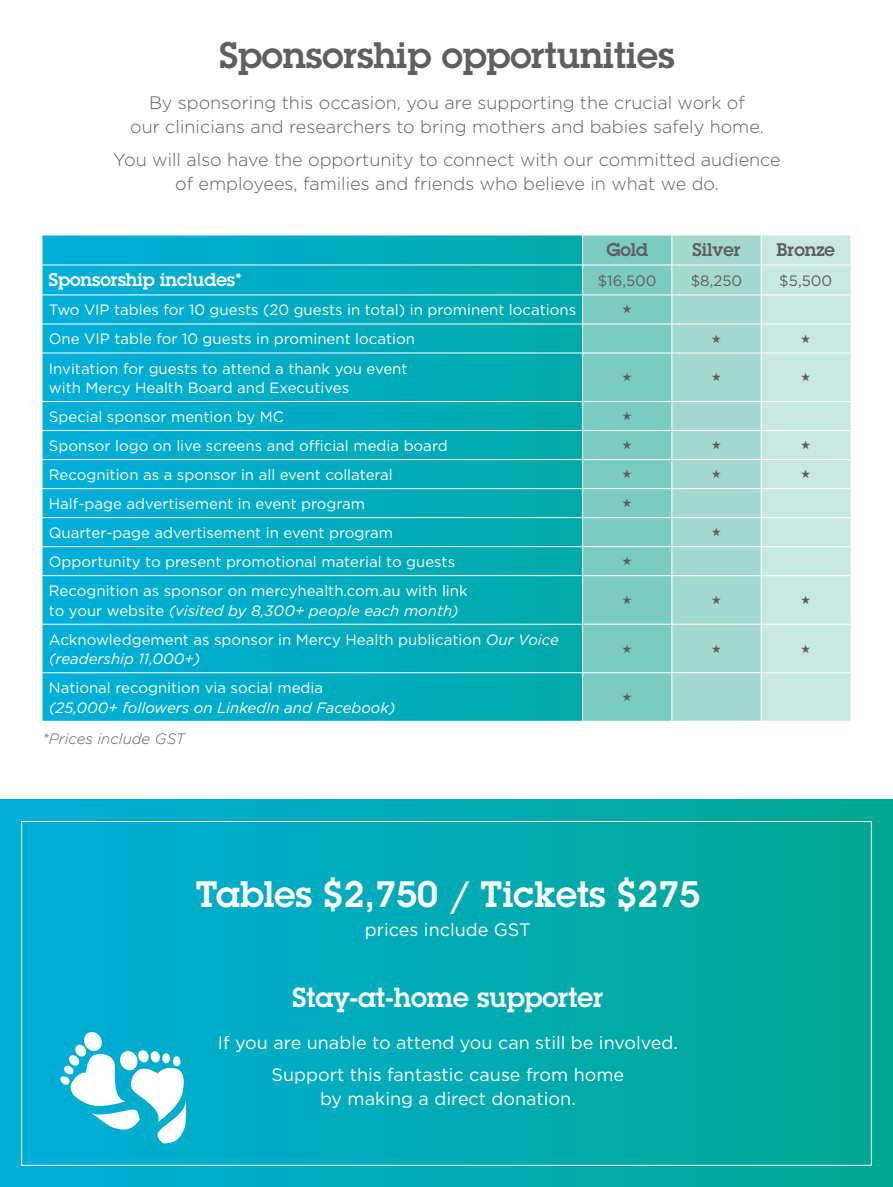
<style>
.page{position:relative;width:893px;height:1187px;background:#fff}
.page>*{position:absolute;margin:0;border:0;box-sizing:border-box;transform-origin:0 0}
.t1{font:600 36px "Lubalin Graph Std";color:#5f5f62}
.t2{font:600 36px "Lubalin Graph Std";color:#fff}
.t3{font:600 27px "Lubalin Graph Std";color:#fff}
.t4{font:300 18px/24px "Gotham";color:#5f5f62;text-align:center}
.t5{font:18px/32.5px "Gotham";color:#fff;text-align:center}
.t6{font:600 18px "Lubalin Graph Std";color:#fff}
.t7{font:600 18px "Lubalin Graph Std";color:#5f5f62}
.t8{font:15px/19.5px "Gotham";color:#fff}
.t9{font:italic 15px "Gotham";color:#fff}
.t10{font:15px "Gotham";color:#5f5f62}
.t11{font:italic 300 15px "Gotham";color:#5f5f62}
.s1{font-style:italic}
</style>
<div class="page">
<svg style="left:43px;top:235px;width:539px;height:485px;background:#02acc2"></svg>
<div style="left:583px;top:235px;width:88px;height:485px;background:#7bcbc0"></div>
<div style="left:672px;top:235px;width:89px;height:485px;background:#a4d9d1"></div>
<div style="left:762px;top:235px;width:88px;height:485px;background:#cae8e2"></div>
<hr style="left:43px;top:264px;width:540px;height:1px;background:#fff">
<hr style="left:583px;top:264px;width:89px;height:1px;background:#fff">
<hr style="left:672px;top:264px;width:89px;height:1px;background:#fff">
<hr style="left:761px;top:264px;width:89px;height:1px;background:#fff">
<hr style="left:43px;top:294px;width:540px;height:1px;background:#fff">
<hr style="left:583px;top:294px;width:89px;height:1px;background:#fff">
<hr style="left:672px;top:294px;width:89px;height:1px;background:#fff">
<hr style="left:761px;top:294px;width:89px;height:1px;background:#fff">
<hr style="left:43px;top:323px;width:540px;height:1px;background:#fff">
<hr style="left:583px;top:323px;width:89px;height:1px;background:#fff">
<hr style="left:672px;top:323px;width:89px;height:1px;background:#fff">
<svg style="left:671px;top:235px;width:1px;height:117px"></svg>
<hr style="left:761px;top:323px;width:89px;height:1px;background:#fff">
<svg style="left:761px;top:235px;width:1px;height:117px"></svg>
<hr style="left:43px;top:352px;width:540px;height:1px;background:#fff">
<hr style="left:583px;top:352px;width:89px;height:1px;background:#fff">
<hr style="left:672px;top:352px;width:89px;height:1px;background:#fff">
<hr style="left:761px;top:352px;width:89px;height:1px;background:#fff">
<hr style="left:43px;top:401px;width:540px;height:1px;background:#fff">
<hr style="left:583px;top:401px;width:89px;height:1px;background:#fff">
<hr style="left:672px;top:401px;width:89px;height:1px;background:#fff">
<hr style="left:761px;top:401px;width:89px;height:1px;background:#fff">
<hr style="left:43px;top:430px;width:540px;height:1px;background:#fff">
<hr style="left:583px;top:430px;width:89px;height:1px;background:#fff">
<hr style="left:672px;top:430px;width:89px;height:1px;background:#fff">
<hr style="left:761px;top:430px;width:89px;height:1px;background:#fff">
<hr style="left:43px;top:459px;width:540px;height:1px;background:#fff">
<hr style="left:583px;top:459px;width:89px;height:1px;background:#fff">
<hr style="left:672px;top:459px;width:89px;height:1px;background:#fff">
<hr style="left:761px;top:459px;width:89px;height:1px;background:#fff">
<hr style="left:43px;top:488px;width:540px;height:1px;background:#fff">
<hr style="left:583px;top:488px;width:89px;height:1px;background:#fff">
<hr style="left:672px;top:488px;width:89px;height:1px;background:#fff">
<hr style="left:761px;top:488px;width:89px;height:1px;background:#fff">
<hr style="left:43px;top:517px;width:540px;height:1px;background:#fff">
<hr style="left:583px;top:517px;width:89px;height:1px;background:#fff">
<hr style="left:672px;top:517px;width:89px;height:1px;background:#fff">
<hr style="left:761px;top:517px;width:89px;height:1px;background:#fff">
<hr style="left:43px;top:546px;width:540px;height:1px;background:#fff">
<hr style="left:583px;top:546px;width:89px;height:1px;background:#fff">
<hr style="left:672px;top:546px;width:89px;height:1px;background:#fff">
<svg style="left:671px;top:402px;width:1px;height:173px"></svg>
<hr style="left:761px;top:546px;width:89px;height:1px;background:#fff">
<svg style="left:761px;top:402px;width:1px;height:173px"></svg>
<hr style="left:43px;top:575px;width:540px;height:1px;background:#fff">
<hr style="left:583px;top:575px;width:89px;height:1px;background:#fff">
<hr style="left:672px;top:575px;width:89px;height:1px;background:#fff">
<hr style="left:761px;top:575px;width:89px;height:1px;background:#fff">
<hr style="left:43px;top:623px;width:540px;height:1px;background:#fff">
<hr style="left:583px;top:623px;width:89px;height:1px;background:#fff">
<hr style="left:672px;top:623px;width:89px;height:1px;background:#fff">
<hr style="left:761px;top:623px;width:89px;height:1px;background:#fff">
<hr style="left:43px;top:672px;width:540px;height:1px;background:#fff">
<hr style="left:583px;top:672px;width:89px;height:1px;background:#fff">
<hr style="left:672px;top:672px;width:89px;height:1px;background:#fff">
<hr style="left:761px;top:672px;width:89px;height:1px;background:#fff">
<div style="left:0;top:799px;width:893px;height:387px;background:linear-gradient(to right,#03afdb,#02a991)"></div>
<svg style="left:60px;top:1031px;width:126px;height:112px"></svg>
<svg style="left:623px;top:305px;width:9px;height:8px"></svg>
<svg style="left:712px;top:334px;width:9px;height:8px"></svg>
<svg style="left:801px;top:334px;width:9px;height:8px"></svg>
<svg style="left:623px;top:373px;width:9px;height:8px"></svg>
<svg style="left:712px;top:373px;width:9px;height:8px"></svg>
<svg style="left:801px;top:373px;width:9px;height:8px"></svg>
<svg style="left:623px;top:411px;width:9px;height:9px"></svg>
<svg style="left:623px;top:440px;width:9px;height:9px"></svg>
<svg style="left:712px;top:440px;width:9px;height:9px"></svg>
<svg style="left:801px;top:440px;width:9px;height:9px"></svg>
<svg style="left:623px;top:469px;width:9px;height:9px"></svg>
<svg style="left:712px;top:469px;width:9px;height:9px"></svg>
<svg style="left:801px;top:469px;width:9px;height:9px"></svg>
<svg style="left:623px;top:498px;width:9px;height:9px"></svg>
<svg style="left:712px;top:527px;width:9px;height:9px"></svg>
<svg style="left:623px;top:556px;width:9px;height:9px"></svg>
<svg style="left:623px;top:595px;width:9px;height:9px"></svg>
<svg style="left:712px;top:595px;width:9px;height:9px"></svg>
<svg style="left:801px;top:595px;width:9px;height:9px"></svg>
<svg style="left:623px;top:644px;width:9px;height:8px"></svg>
<svg style="left:712px;top:644px;width:9px;height:8px"></svg>
<svg style="left:801px;top:644px;width:9px;height:8px"></svg>
<svg style="left:623px;top:692px;width:9px;height:9px"></svg>
<h1 class="t1" style="left:219px;top:32px;width:457px">Sponsorship opportunities</h1>
<p class="t4" style="left:130px;top:91px;width:635px">By sponsoring this occasion, you are supporting the crucial work of<br>our clinicians and researchers to bring mothers and babies safely home.</p>
<p class="t4" style="left:113px;top:147px;width:669px">You will also have the opportunity to connect with our committed audience of employees, families and friends who believe in what we do.</p>
<p class="t7" style="left:606px;top:238px;width:43px">Gold</p>
<p class="t7" style="left:692px;top:238px;width:50px">Silver</p>
<p class="t7" style="left:777px;top:238px;width:60px">Bronze</p>
<p class="t6" style="left:49px;top:268px;width:194px">Sponsorship includes*</p>
<p class="t10" style="left:598px;top:271px;width:60px">$16,500</p>
<p class="t10" style="left:691px;top:271px;width:53px">$8,250</p>
<p class="t10" style="left:779px;top:271px;width:55px">$5,500</p>
<p class="t8" style="left:49px;top:300px;width:529px">Two VIP tables for 10 guests (20 guests in total) in prominent locations</p>
<p class="t8" style="left:49px;top:329px;width:368px">One VIP table for 10 guests in prominent location</p>
<p class="t8" style="left:49px;top:358px;width:360px">Invitation for guests to attend a thank you event with Mercy Health Board and Executives</p>
<p class="t8" style="left:49px;top:406px;width:237px">Special sponsor mention by MC</p>
<p class="t8" style="left:49px;top:435px;width:400px">Sponsor logo on live screens and official media board</p>
<p class="t8" style="left:49px;top:464px;width:345px">Recognition as a sponsor in all event collateral</p>
<p class="t8" style="left:49px;top:493px;width:318px">Half-page advertisement in event program</p>
<p class="t8" style="left:49px;top:522px;width:346px">Quarter-page advertisement in event program</p>
<p class="t8" style="left:49px;top:551px;width:408px">Opportunity to present promotional material to guests</p>
<p class="t8" style="left:49px;top:580px;width:420px">Recognition as sponsor on mercyhealth.com.au with link to your website <span class="s1">(visited by 8,300+ people each month)</span></p>
<p class="t8" style="left:49px;top:629px;width:512px">Acknowledgement as sponsor in Mercy Health publication <span class="s1">Our Voice (readership 11,000+)</span></p>
<p class="t8" style="left:49px;top:677px;width:276px">National recognition via social media</p>
<p class="t9" style="left:49px;top:697px;width:348px">(25,000+ followers on LinkedIn and Facebook)</p>
<p class="t11" style="left:43px;top:728px;width:144px">*Prices include GST</p>
<h1 class="t2" style="left:196px;top:870px;width:506px">Tables $2,750 / Tickets $275</h1>
<p class="t5" style="left:365px;top:913px;width:167px">prices include GST</p>
<h2 class="t3" style="left:292px;top:979px;width:313px">Stay-at-home supporter</h2>
<p class="t5" style="left:218px;top:1025px;width:461px">If you are unable to attend you can still be involved.<br>Support this fantastic cause from home</p>
<p class="t5" style="left:320px;top:1081px;width:257px">by making a direct donation.</p>
</div>
